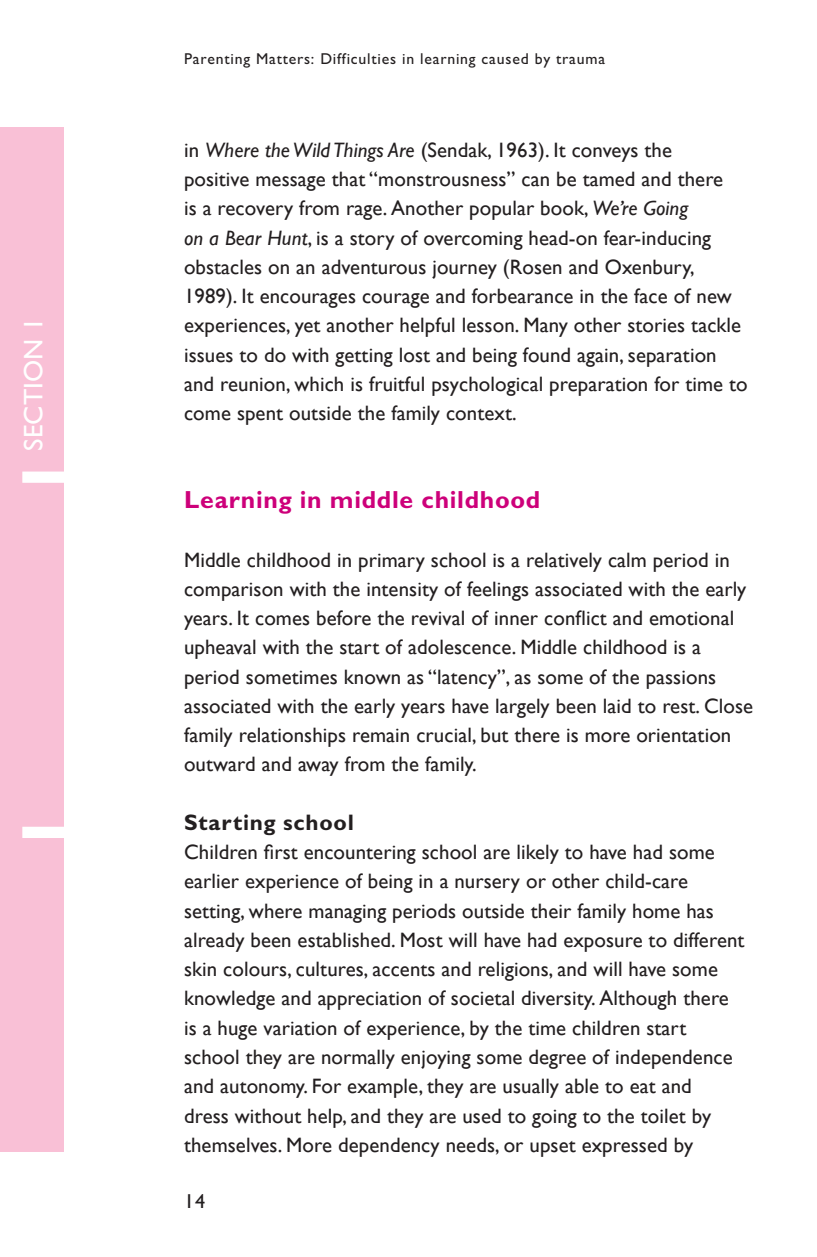
<style>
.page{position:relative;width:817px;height:1257px;background:#fff}
.page>*{position:absolute;margin:0;border:0;box-sizing:border-box;transform-origin:0 0}
.t1{font:27px "M Gill Sans";letter-spacing:.005em;color:#fff}
.Section1_body_text{font:700 24.75px "M Gill Sans";letter-spacing:.03em;color:#cd007a}
.Section1_body_text-2{font:700 22.5px "M Gill Sans";letter-spacing:.035em;color:#231f20}
.Section1_body_text-3{font:20.7px/29.2px "Gill Sans";letter-spacing:.005em;color:#231f20}
.t2{font:20.25px "M Gill Sans";color:#231f20}
.t3{font:15.75px "M Gill Sans";letter-spacing:.05em;color:#231f20}
.s1{font-style:italic}
</style>
<div class="page">
<div style="left:0;top:128px;width:64px;height:1023px;background:#f9c0d6"></div>
<div style="left:22px;top:471px;width:89px;height:12px;background:#fff"></div>
<div style="left:22px;top:826px;width:89px;height:12px;background:#fff"></div>
<h1 class="t1" style="left:19px;top:451px;width:135px;rotate:-90deg">SECTION 1</h1>
<p class="t3" style="left:184px;top:50px;width:422px">Parenting Matters: Difficulties in learning caused by trauma</p>
<p class="Section1_body_text-3" style="left:184px;top:135px;width:565px">in <span class="s1">Where the Wild Things Are</span> (Sendak, 1963). It conveys the<br>positive message that “monstrousness” can be tamed and there<br>is a recovery from rage. Another popular book, <span class="s1">We’re Going<br>on a Bear Hunt</span>, is a story of overcoming head-on fear-inducing obstacles on an adventurous journey (Rosen and Oxenbury, 1989). It encourages courage and forbearance in the face of new experiences, yet another helpful lesson. Many other stories tackle issues to do with getting lost and being found again, separation and reunion, which is fruitful psychological preparation for time to come spent outside the family context.</p>
<p class="Section1_body_text" style="left:184px;top:486px;width:358px">Learning in middle childhood</p>
<p class="Section1_body_text-3" style="left:184px;top:544px;width:570px">Middle childhood in primary school is a relatively calm period in comparison with the intensity of feelings associated with the early years. It comes before the revival of inner conflict and emotional upheaval with the start of adolescence. Middle childhood is a period sometimes known as “latency”, as some of the passions associated with the early years have largely been laid to rest. Close family relationships remain crucial, but there is more orientation outward and away from the family.</p>
<p class="Section1_body_text-2" style="left:184px;top:809px;width:171px">Starting school</p>
<p class="Section1_body_text-3" style="left:184px;top:837px;width:562px">Children first encountering school are likely to have had some earlier experience of being in a nursery or other child-care setting, where managing periods outside their family home has already been established. Most will have had exposure to different skin colours, cultures, accents and religions, and will have some knowledge and appreciation of societal diversity. Although there is a huge variation of experience, by the time children start school they are normally enjoying some degree of independence and autonomy. For example, they are usually able to eat and<br>dress without help, and they are used to going to the toilet by themselves. More dependency needs, or upset expressed by</p>
<p class="t2" style="left:184px;top:1190px;width:23px">14</p>
</div>
